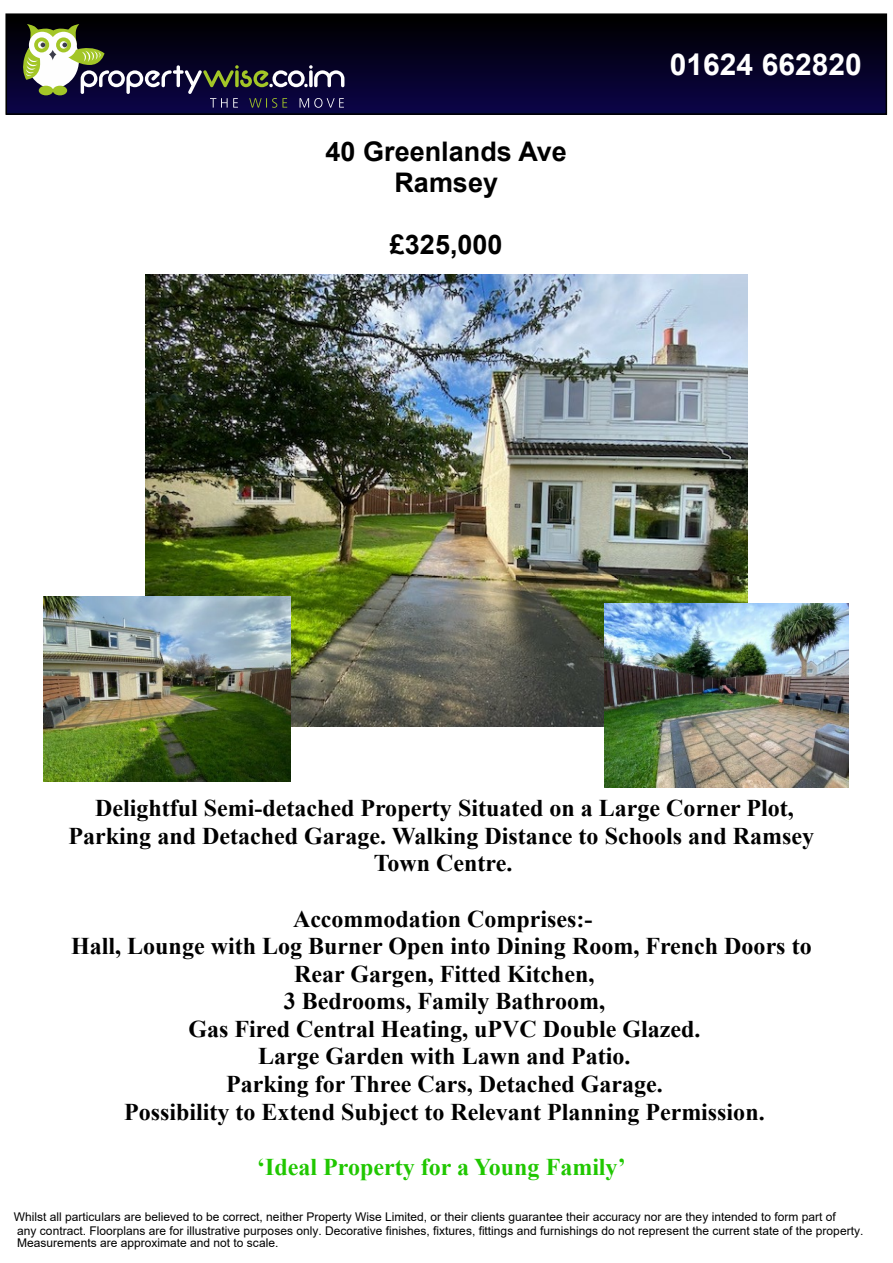
<style>
.page{position:relative;width:893px;height:1263px;background:#fff}
.page>*{position:absolute;margin:0;border:0;box-sizing:border-box;transform-origin:0 0}
.t1{font:700 30px "Arial";color:#fff}
.t2{font:700 27px/30.9px "Arial";color:#000;text-align:center}
.t3{font:700 24px/27.6px "Times New Roman";color:#000;text-align:center}
.t4{font:700 24px "Times New Roman";color:#20c700}
.t5{font:12px/13.8px "Arial";color:#000}
</style>
<div class="page">
<hr style="left:6px;top:111px;width:880px;height:3px;background:#060844">
<hr style="left:6px;top:109px;width:880px;height:2px;background:#080745">
<hr style="left:6px;top:106px;width:880px;height:3px;background:#0b0445">
<hr style="left:6px;top:104px;width:880px;height:2px;background:#0b0443">
<hr style="left:6px;top:102px;width:880px;height:3px;background:#0a0442">
<hr style="left:6px;top:99px;width:880px;height:3px;background:#0a0440">
<hr style="left:6px;top:97px;width:880px;height:3px;background:#0a043e">
<hr style="left:6px;top:94px;width:880px;height:3px;background:#09033c">
<hr style="left:6px;top:92px;width:880px;height:2px;background:#09033a">
<hr style="left:6px;top:89px;width:880px;height:3px;background:#090338">
<hr style="left:6px;top:87px;width:880px;height:2px;background:#080336">
<hr style="left:6px;top:84px;width:880px;height:3px;background:#080334">
<hr style="left:6px;top:82px;width:880px;height:2px;background:#080332">
<hr style="left:6px;top:79px;width:880px;height:3px;background:#080330">
<hr style="left:6px;top:76px;width:880px;height:3px;background:#07032e">
<hr style="left:6px;top:74px;width:880px;height:2px;background:#07022c">
<hr style="left:6px;top:71px;width:880px;height:3px;background:#07022a">
<hr style="left:6px;top:69px;width:880px;height:2px;background:#060228">
<hr style="left:6px;top:66px;width:880px;height:3px;background:#060226">
<hr style="left:6px;top:64px;width:880px;height:2px;background:#060224">
<hr style="left:6px;top:61px;width:880px;height:3px;background:#050222">
<hr style="left:6px;top:59px;width:880px;height:2px;background:#050220">
<hr style="left:6px;top:56px;width:880px;height:3px;background:#05021e">
<hr style="left:6px;top:53px;width:880px;height:3px;background:#04021c">
<hr style="left:6px;top:51px;width:880px;height:2px;background:#04011a">
<hr style="left:6px;top:48px;width:880px;height:3px;background:#040118">
<hr style="left:6px;top:46px;width:880px;height:2px;background:#030116">
<hr style="left:6px;top:43px;width:880px;height:3px;background:#030114">
<hr style="left:6px;top:41px;width:880px;height:2px;background:#030112">
<hr style="left:6px;top:38px;width:880px;height:3px;background:#030110">
<hr style="left:6px;top:35px;width:880px;height:3px;background:#02010e">
<hr style="left:6px;top:33px;width:880px;height:3px;background:#02010c">
<hr style="left:6px;top:30px;width:880px;height:3px;background:#02010a">
<hr style="left:6px;top:28px;width:880px;height:3px;background:#010008">
<hr style="left:6px;top:25px;width:880px;height:3px;background:#010006">
<hr style="left:6px;top:23px;width:880px;height:2px;background:#010004">
<hr style="left:6px;top:20px;width:880px;height:3px;background:#000002">
<div style="left:6px;top:14px;width:880px;height:6px;background:#000"></div>
<div style="left:5px;top:13px;width:882px;height:102px;border:2px solid #000"></div>
<svg style="left:23px;top:24px;width:321px;height:84px"></svg>
<img style="left:145px;top:274px;width:603px;height:452px">
<img style="left:604px;top:604px;width:245px;height:183px">
<img style="left:44px;top:597px;width:246px;height:185px">
<p class="t2" style="left:326px;top:139px;width:243px">40 Greenlands Ave<br>Ramsey</p>
<p class="t2" style="left:390px;top:232px;width:114px">£325,000</p>
<p class="t1" style="left:670px;top:54px;width:194px">01624 662820</p>
<p class="t3" style="left:69px;top:797px;width:747px">Delightful Semi-detached Property Situated on a Large Corner Plot,<br>Parking and Detached Garage. Walking Distance to Schools and Ramsey<br>Town Centre.</p>
<p class="t3" style="left:71px;top:907px;width:742px">Accommodation Comprises:-<br>Hall, Lounge with Log Burner Open into Dining Room, French Doors to Rear Gargen, Fitted Kitchen,<br>3 Bedrooms, Family Bathroom,<br>Gas Fired Central Heating, uPVC Double Glazed.<br>Large Garden with Lawn and Patio.<br>Parking for Three Cars, Detached Garage.<br>Possibility to Extend Subject to Relevant Planning Permission.</p>
<p class="t4" style="left:257px;top:1158px;width:370px">‘Ideal Property for a Young Family’</p>
<p class="t5" style="left:14px;top:1211px;width:851px">Whilst all particulars are believed to be correct, neither Property Wise Limited, or their clients guarantee their accuracy nor are they intended to form part of<br>any contract. Floorplans are for illustrative purposes only. Decorative finishes, fixtures, fittings and furnishings do not represent the current state of the property.</p>
<p class="t5" style="left:17px;top:1237px;width:263px">Measurements are approximate and not to scale.</p>
</div>
